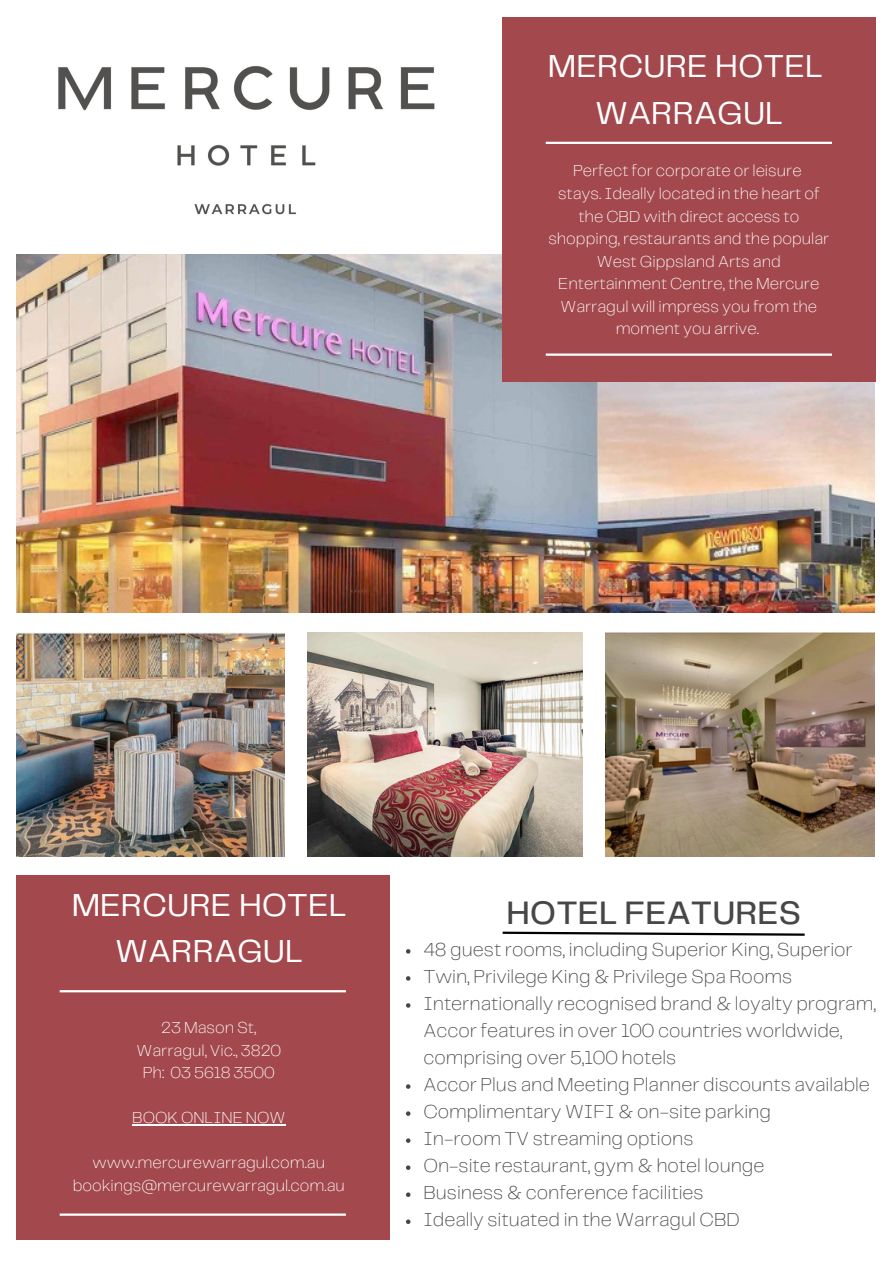
<style>
.page{position:relative;width:894px;height:1264px;background:#fff}
.page>*{position:absolute;margin:0;border:0;box-sizing:border-box;transform-origin:0 0}
.t1{font:500 33.75px "Telegraf";color:#474747}
.t2{font:33px/46.2px "Telegraf";color:#fff;text-align:center}
.t3{font:200 19.5px/27px "Telegraf";color:#474747}
.t4{font:200 16.5px/22.5px "Telegraf";color:#fff;text-align:center}
</style>
<div class="page">
<img style="left:58px;top:65px;width:377px;height:150px">
<img style="left:308px;top:632px;width:274px;height:224px">
<img style="left:17px;top:632px;width:268px;height:224px">
<img style="left:17px;top:254px;width:857px;height:358px">
<img style="left:605px;top:632px;width:269px;height:224px">
<div style="left:17px;top:875px;width:372px;height:364px;background:#a3494e"></div>
<svg style="left:406px;top:949px;width:4px;height:4px"></svg>
<svg style="left:406px;top:976px;width:4px;height:4px"></svg>
<svg style="left:406px;top:1003px;width:4px;height:4px"></svg>
<svg style="left:406px;top:1084px;width:4px;height:4px"></svg>
<svg style="left:406px;top:1111px;width:4px;height:4px"></svg>
<svg style="left:406px;top:1138px;width:4px;height:4px"></svg>
<svg style="left:406px;top:1165px;width:4px;height:4px"></svg>
<svg style="left:406px;top:1192px;width:4px;height:4px"></svg>
<svg style="left:406px;top:1219px;width:4px;height:4px"></svg>
<hr style="left:132px;top:1124px;width:153px;height:1px;background:#fff">
<svg style="left:502px;top:931px;width:303px;height:5px"></svg>
<hr style="left:60px;top:1213px;width:286px;height:2px;background:#fff">
<hr style="left:60px;top:990px;width:286px;height:2px;background:#fff">
<div style="left:502px;top:17px;width:372px;height:365px;background:#a3494e"></div>
<hr style="left:545px;top:142px;width:286px;height:2px;background:#fff">
<hr style="left:545px;top:353px;width:286px;height:3px;background:#fff">
<h2 class="t2" style="left:548px;top:45px;width:276px">MERCURE HOTEL<br>WARRAGUL</h2>
<p class="t4" style="left:548px;top:160px;width:282px">Perfect for corporate or leisure<br>stays. Ideally located in the heart of the CBD with direct access to shopping, restaurants and the popular<br>West Gippsland Arts and<br>Entertainment Centre, the Mercure<br>Warragul will impress you from the moment you arrive.</p>
<h2 class="t2" style="left:72px;top:883px;width:276px">MERCURE HOTEL</h2>
<h1 class="t1" style="left:506px;top:898px;width:296px">HOTEL FEATURES</h1>
<h2 class="t2" style="left:115px;top:930px;width:189px">WARRAGUL</h2>
<p class="t3" style="left:423px;top:936px;width:454px">48 guest rooms, including Superior King, Superior Twin, Privilege King &amp; Privilege Spa Rooms Internationally recognised brand &amp; loyalty program, Accor features in over 100 countries worldwide, comprising over 5,100 hotels<br>Accor Plus and Meeting Planner discounts available Complimentary WIFI &amp; on-site parking<br>In-room TV streaming options<br>On-site restaurant, gym &amp; hotel lounge<br>Business &amp; conference facilities<br>Ideally situated in the Warragul CBD</p>
<p class="t4" style="left:136px;top:1017px;width:146px">23 Mason St,<br>Warragul, Vic., 3820<br>Ph: 03 5618 3500</p>
<p class="t4" style="left:132px;top:1107px;width:155px">BOOK ONLINE NOW</p>
<p class="t4" style="left:73px;top:1152px;width:274px">www.mercurewarragul.com.au bookings@mercurewarragul.com.au</p>
</div>
